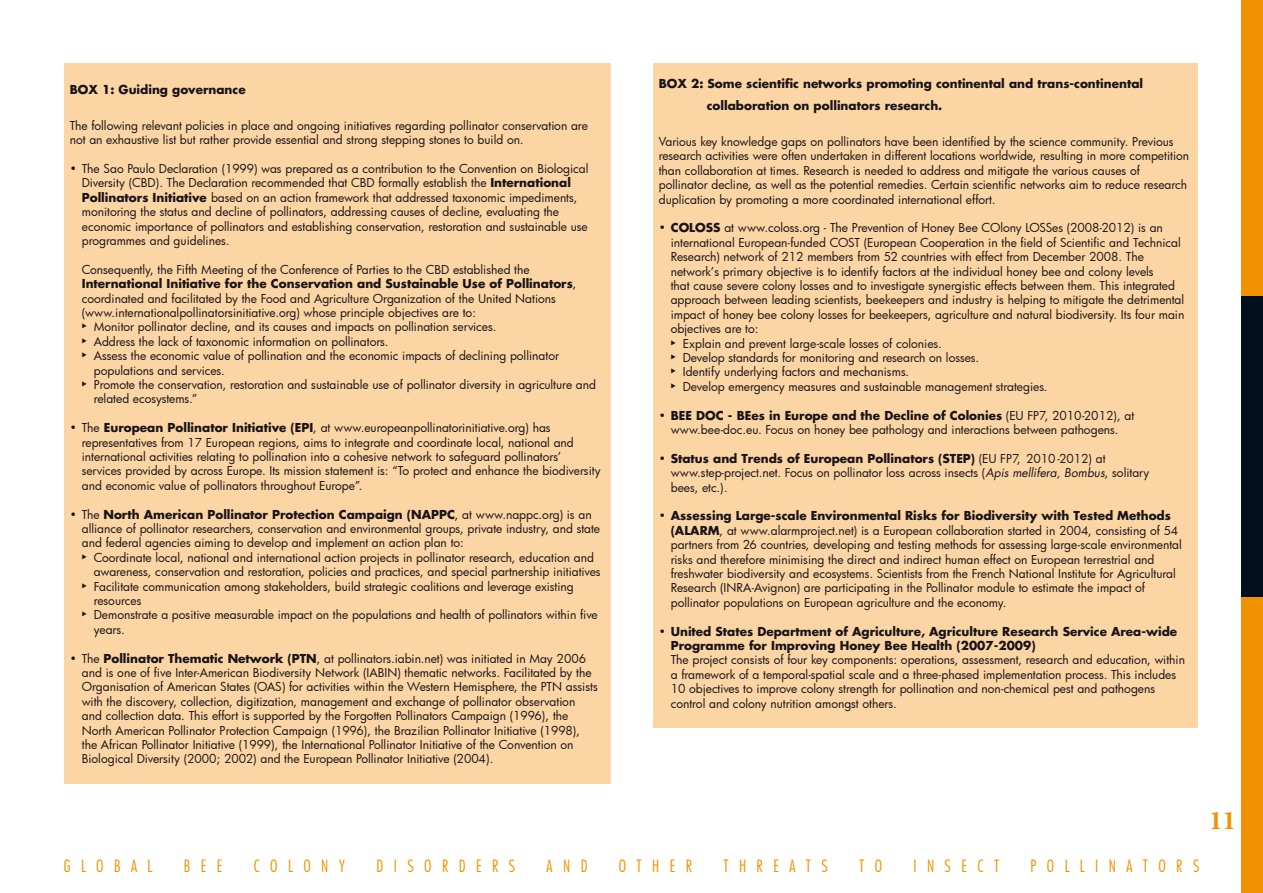
<style>
.page{position:relative;width:1263px;height:893px;background:#fff}
.page>*{position:absolute;margin:0;border:0;box-sizing:border-box;transform-origin:0 0}
.t1{font:700 27px "Minion Pro";color:#f39200}
.t2{font:300 condensed 16.5px "Futura";color:#f39200}
.t3{font:12px/14.4px "Futura";color:#181419}
.t4{font:700 12px/21.6px "Futura";color:#181419}
.s1{font-weight:700}
.s2{font-style:italic}
.s3{font-weight:400}
</style>
<div class="page">
<div style="left:64px;top:64px;width:546px;height:720px;background:#fcd5a4"></div>
<div style="left:653px;top:64px;width:545px;height:664px;background:#fcd5a4"></div>
<div style="left:1242px;top:0;width:21px;height:893px;background:#f39200"></div>
<div style="left:1242px;top:296px;width:21px;height:301px;background:#000f1b"></div>
<p class="t4" style="left:70px;top:78px;width:177px">BOX 1: Guiding governance</p>
<p class="t3" style="left:70px;top:118px;width:520px">The following relevant policies in place and ongoing initiatives regarding pollinator conservation are not an exhaustive list but rather provide essential and strong stepping stones to build on.</p>
<p class="t3" style="left:82px;top:161px;width:508px;text-indent:-12px">• The Sao Paulo Declaration (1999) was prepared as a contribution to the Convention on Biological Diversity (CBD). The Declaration recommended that CBD formally establish the <span class="s1">International Pollinators Initiative</span> based on an action framework that addressed taxonomic impediments, monitoring the status and decline of pollinators, addressing causes of decline, evaluating the economic importance of pollinators and establishing conservation, restoration and sustainable use programmes and guidelines.</p>
<p class="t3" style="left:82px;top:262px;width:496px">Consequently, the Fifth Meeting of the Conference of Parties to the CBD established the <span class="s1">International Initiative for the Conservation and Sustainable Use of Pollinators</span>, coordinated and facilitated by the Food and Agriculture Organization of the United Nations (www.internationalpollinatorsinitiative.org) whose principle objectives are to:</p>
<p class="t3" style="left:82px;top:320px;width:416px">◆ Monitor pollinator decline, and its causes and impacts on pollination services.</p>
<p class="t3" style="left:82px;top:334px;width:308px">◆ Address the lack of taxonomic information on pollinators.</p>
<p class="t3" style="left:94px;top:348px;width:467px;text-indent:-12px">◆ Assess the economic value of pollination and the economic impacts of declining pollinator populations and services.</p>
<p class="t3" style="left:94px;top:377px;width:504px;text-indent:-12px">◆ Promote the conservation, restoration and sustainable use of pollinator diversity in agriculture and related ecosystems.”</p>
<p class="t3" style="left:82px;top:420px;width:521px;text-indent:-12px">• The <span class="s1">European Pollinator Initiative (EPI</span>, at www.europeanpollinatorinitiative.org) has representatives from 17 European regions, aims to integrate and coordinate local, national and international activities relating to pollination into a cohesive network to safeguard pollinators’ services provided by across Europe. Its mission statement is: “To protect and enhance the biodiversity and economic value of pollinators throughout Europe”.</p>
<p class="t3" style="left:82px;top:507px;width:520px;text-indent:-12px">• The <span class="s1">North American Pollinator Protection Campaign (NAPPC</span>, at www.nappc.org) is an alliance of pollinator researchers, conservation and environmental groups, private industry, and state and federal agencies aiming to develop and implement an action plan to:</p>
<p class="t3" style="left:94px;top:550px;width:508px;text-indent:-12px">◆ Coordinate local, national and international action projects in pollinator research, education and awareness, conservation and restoration, policies and practices, and special partnership initiatives</p>
<p class="t3" style="left:94px;top:579px;width:482px;text-indent:-12px">◆ Facilitate communication among stakeholders, build strategic coalitions and leverage existing resources</p>
<p class="t3" style="left:94px;top:608px;width:506px;text-indent:-12px">◆ Demonstrate a positive measurable impact on the populations and health of pollinators within five years.</p>
<p class="t3" style="left:82px;top:651px;width:517px;text-indent:-12px">• The <span class="s1">Pollinator Thematic Network (PTN</span>, at pollinators.iabin.net) was initiated in May 2006 and is one of five Inter-American Biodiversity Network (IABIN) thematic networks. Facilitated by the Organisation of American States (OAS) for activities within the Western Hemisphere, the PTN assists with the discovery, collection, digitization, management and exchange of pollinator observation and collection data. This effort is supported by the Forgotten Pollinators Campaign (1996), the North American Pollinator Protection Campaign (1996), the Brazilian Pollinator Initiative (1998), the African Pollinator Initiative (1999), the International Pollinator Initiative of the Convention on Biological Diversity (2000; 2002) and the European Pollinator Initiative (2004).</p>
<p class="t4" style="left:707px;top:73px;width:438px;text-indent:-48px">BOX 2: Some scientific networks promoting continental and trans-continental collaboration on pollinators research.</p>
<p class="t3" style="left:659px;top:134px;width:532px">Various key knowledge gaps on pollinators have been identified by the science community. Previous research activities were often undertaken in different locations worldwide, resulting in more competition than collaboration at times. Research is needed to address and mitigate the various causes of pollinator decline, as well as the potential remedies. Certain scientific networks aim to reduce research duplication by promoting a more coordinated international effort.</p>
<p class="t3" style="left:671px;top:221px;width:515px;text-indent:-12px">• <span class="s1">COLOSS</span> at www.coloss.org - The Prevention of Honey Bee COlony LOSSes (2008-2012) is an international European-funded COST (European Cooperation in the field of Scientific and Technical Research) network of 212 members from 52 countries with effect from December 2008. The network’s primary objective is to identify factors at the individual honey bee and colony levels<br>that cause severe colony losses and to investigate synergistic effects between them. This integrated approach between leading scientists, beekeepers and industry is helping to mitigate the detrimental impact of honey bee colony losses for beekeepers, agriculture and natural biodiversity. Its four main objectives are to:</p>
<p class="t3" style="left:671px;top:336px;width:272px">◆ Explain and prevent large-scale losses of colonies.</p>
<p class="t3" style="left:671px;top:350px;width:310px">◆ Develop standards for monitoring and research on losses.</p>
<p class="t3" style="left:671px;top:365px;width:240px">◆ Identify underlying factors and mechanisms.</p>
<p class="t3" style="left:671px;top:379px;width:378px">◆ Develop emergency measures and sustainable management strategies.</p>
<p class="t3" style="left:659px;top:408px;width:477px;text-align:center">• <span class="s1">BEE DOC - BEes in Europe and the Decline of Colonies</span> (EU FP7, 2010-2012), at www.bee-doc.eu. Focus on honey bee pathology and interactions between pathogens.</p>
<p class="t3" style="left:671px;top:451px;width:480px;text-indent:-12px">• <span class="s1">Status and Trends of European Pollinators (STEP)</span> (EU FP7, 2010-2012) at www.step-project.net. Focus on pollinator loss across insects (<span class="s2">Apis mellifera, Bombus</span>, solitary bees, etc.).</p>
<p class="t3" style="left:671px;top:509px;width:512px;text-indent:-12px">• <span class="s1">Assessing Large-scale Environmental Risks for Biodiversity with Tested Methods (ALARM</span>, at www.alarmproject.net) is a European collaboration started in 2004, consisting of 54 partners from 26 countries, developing and testing methods for assessing large-scale environmental risks and therefore minimising the direct and indirect human effect on European terrestrial and freshwater biodiversity and ecosystems. Scientists from the French National Institute for Agricultural Research (INRA-Avignon) are participating in the Pollinator module to estimate the impact of pollinator populations on European agriculture and the economy.</p>
<p class="t4" style="left:671px;top:624px;width:508px;line-height:14.4px;text-indent:-12px"><span class="s3">•</span> United States Department of Agriculture, Agriculture Research Service Area-wide<br>Programme for Improving Honey Bee Health (2007-2009)</p>
<p class="t3" style="left:671px;top:653px;width:516px">The project consists of four key components: operations, assessment, research and education, within a framework of a temporal-spatial scale and a three-phased implementation process. This includes 10 objectives to improve colony strength for pollination and non-chemical pest and pathogens control and colony nutrition amongst others.</p>
<h2 class="t2" style="left:64px;top:855px;width:90px">G L O B A L</h2>
<h2 class="t2" style="left:184px;top:855px;width:40px">B E E</h2>
<h2 class="t2" style="left:254px;top:855px;width:93px">C O L O N Y</h2>
<h2 class="t2" style="left:377px;top:855px;width:140px">D I S O R D E R S</h2>
<h2 class="t2" style="left:547px;top:855px;width:42px">A N D</h2>
<h2 class="t2" style="left:619px;top:855px;width:75px">O T H E R</h2>
<h2 class="t2" style="left:723px;top:855px;width:106px">T H R E A T S</h2>
<h2 class="t2" style="left:859px;top:855px;width:24px">T O</h2>
<h2 class="t2" style="left:913px;top:855px;width:87px">I N S E C T</h2>
<h2 class="t2" style="left:1030px;top:855px;width:170px">P O L L I N A T O R S</h2>
<h1 class="t1" style="left:1209px;top:802px;width:28px">11</h1>
</div>
